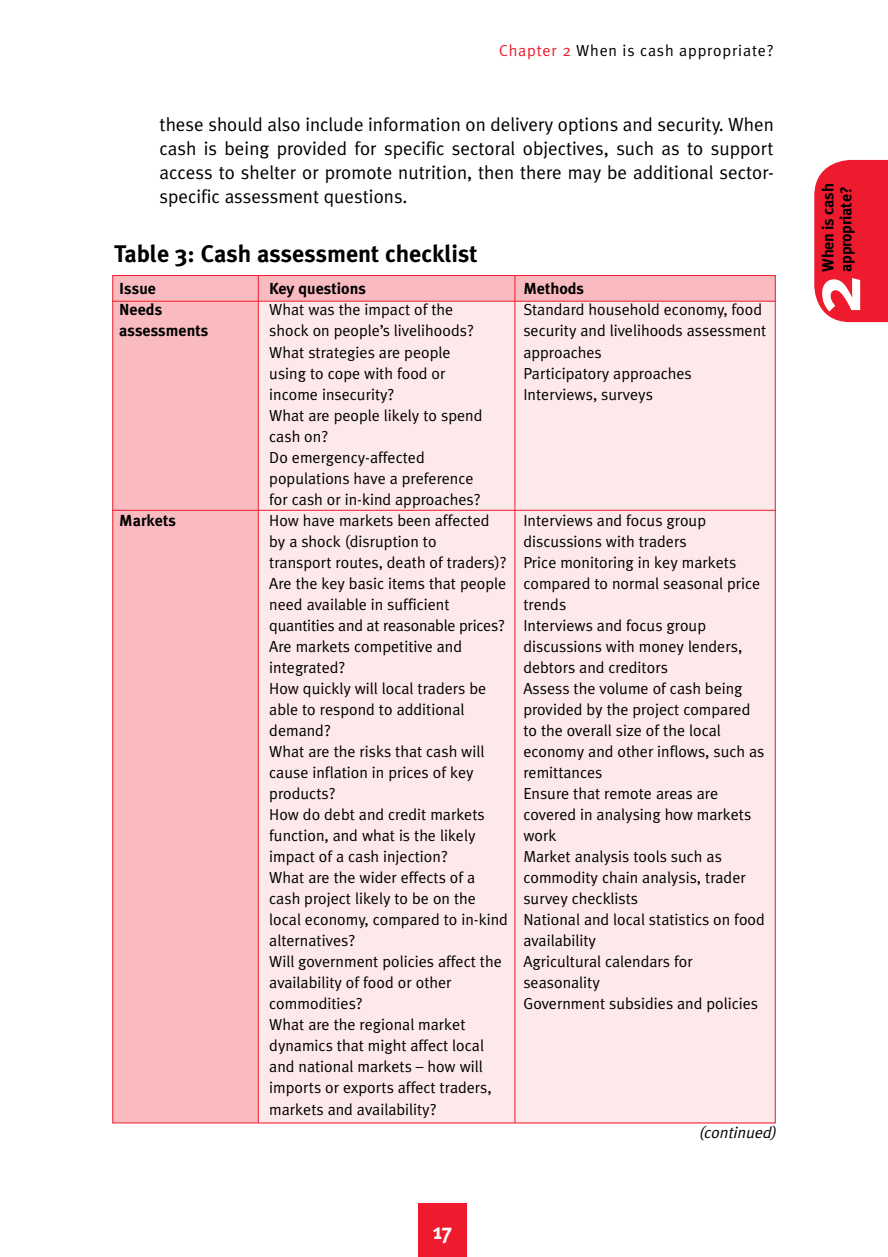
<style>
.page{position:relative;width:888px;height:1257px;background:#fff}
.page>*{position:absolute;margin:0;border:0;box-sizing:border-box;transform-origin:0 0}
.t1{font:700 72px "Meta Plus";color:#fff}
.t2{font:700 24px "Meta Plus";color:#000}
.t3{font:700 22px "Meta Plus";color:#fff}
.t4{font:19px/24px "Meta Plus Normal";color:#000;text-align:justify}
.t5{font:16px/21px "Meta Plus Normal";color:#000}
.t6{font:700 16px/18px "Meta Plus";color:#000}
.t7{font:16px "Meta Plus Normal";letter-spacing:.05em;color:#000}
.t8{font:italic 16px "Meta Plus Normal";color:#000}
.s1{color:#ed1b2d}
</style>
<div class="page">
<div style="left:418px;top:1203px;width:49px;height:53px;background:#ed1b2d"></div>
<div style="left:814px;top:160px;width:74px;height:162px;background:#ed1b2d"></div>
<div style="left:113px;top:297px;width:145px;height:825px;background:#fabbc0"></div>
<div style="left:258px;top:301px;width:517px;height:822px;background:#fde8ea"></div>
<div style="left:113px;top:276px;width:662px;height:25px;background:#fabbc0"></div>
<hr style="left:258px;top:275px;width:1px;height:847px;background:#ed1b2d">
<hr style="left:112px;top:301px;width:663px;height:1px;background:#ed1b2d">
<hr style="left:112px;top:509px;width:663px;height:1px;background:#ed1b2d">
<hr style="left:514px;top:275px;width:1px;height:847px;background:#ed1b2d">
<p class="t7" style="left:499px;top:41px;width:276px"><span class="s1">Chapter 2</span> When is cash appropriate?</p>
<p class="t4" style="left:160px;top:112px;width:616px">these should also include information on delivery options and security. When cash is being provided for specific sectoral objectives, such as to support access to shelter or promote nutrition, then there may be additional sector&shy;specific assessment questions.</p>
<h2 class="t2" style="left:114px;top:240px;width:365px">Table 3: Cash assessment checklist</h2>
<p class="t6" style="left:119px;top:280px;width:38px">Issue</p>
<p class="t6" style="left:269px;top:280px;width:98px">Key questions</p>
<p class="t6" style="left:523px;top:280px;width:62px">Methods</p>
<p class="t6" style="left:119px;top:301px;width:45px">Needs</p>
<p class="t5" style="left:269px;top:299px;width:186px">What was the impact of the</p>
<p class="t5" style="left:523px;top:299px;width:240px">Standard household economy, food</p>
<p class="t6" style="left:119px;top:322px;width:91px">assessments</p>
<p class="t5" style="left:269px;top:320px;width:206px">shock on people’s livelihoods?</p>
<p class="t5" style="left:523px;top:320px;width:244px">security and livelihoods assessment</p>
<p class="t5" style="left:269px;top:341px;width:183px">What strategies are people</p>
<p class="t5" style="left:523px;top:341px;width:80px">approaches</p>
<p class="t5" style="left:269px;top:362px;width:178px">using to cope with food or</p>
<p class="t5" style="left:523px;top:362px;width:170px">Participatory approaches</p>
<p class="t5" style="left:269px;top:383px;width:127px">income insecurity?</p>
<p class="t5" style="left:523px;top:383px;width:131px">Interviews, surveys</p>
<p class="t5" style="left:269px;top:404px;width:215px">What are people likely to spend cash on?<br>Do emergency-affected populations have a preference for cash or in-kind approaches?</p>
<p class="t6" style="left:119px;top:511px;width:58px">Markets</p>
<p class="t5" style="left:269px;top:509px;width:222px">How have markets been affected</p>
<p class="t5" style="left:523px;top:509px;width:184px">Interviews and focus group</p>
<p class="t5" style="left:269px;top:530px;width:169px">by a shock (disruption to</p>
<p class="t5" style="left:269px;top:530px;width:492px;text-indent:254px">discussions with traders<br>transport routes, death of traders)? Price monitoring in key markets Are the key basic items that people compared to normal seasonal price need available in sufficient</p>
<p class="t5" style="left:269px;top:593px;width:438px;text-indent:254px">trends<br>quantities and at reasonable prices? Interviews and focus group<br>Are markets competitive and</p>
<p class="t5" style="left:523px;top:635px;width:220px">discussions with money lenders,</p>
<p class="t5" style="left:269px;top:656px;width:78px">integrated?</p>
<p class="t5" style="left:523px;top:656px;width:146px">debtors and creditors</p>
<p class="t5" style="left:269px;top:677px;width:218px">How quickly will local traders be</p>
<p class="t5" style="left:523px;top:677px;width:221px">Assess the volume of cash being</p>
<p class="t5" style="left:269px;top:698px;width:197px">able to respond to additional</p>
<p class="t5" style="left:523px;top:698px;width:228px">provided by the project compared</p>
<p class="t5" style="left:269px;top:719px;width:63px">demand?</p>
<p class="t5" style="left:523px;top:719px;width:199px">to the overall size of the local</p>
<p class="t5" style="left:269px;top:740px;width:217px">What are the risks that cash will</p>
<p class="t5" style="left:523px;top:740px;width:243px">economy and other inflows, such as</p>
<p class="t5" style="left:269px;top:761px;width:206px">cause inflation in prices of key</p>
<p class="t5" style="left:523px;top:761px;width:81px">remittances</p>
<p class="t5" style="left:269px;top:782px;width:68px">products?</p>
<p class="t5" style="left:523px;top:782px;width:196px">Ensure that remote areas are</p>
<p class="t5" style="left:269px;top:803px;width:217px">How do debt and credit markets</p>
<p class="t5" style="left:523px;top:803px;width:229px">covered in analysing how markets</p>
<p class="t5" style="left:269px;top:824px;width:208px">function, and what is the likely</p>
<p class="t5" style="left:523px;top:824px;width:35px">work</p>
<p class="t5" style="left:269px;top:845px;width:180px">impact of a cash injection?</p>
<p class="t5" style="left:523px;top:845px;width:200px">Market analysis tools such as</p>
<p class="t5" style="left:269px;top:866px;width:207px">What are the wider effects of a</p>
<p class="t5" style="left:523px;top:866px;width:224px">commodity chain analysis, trader</p>
<p class="t5" style="left:269px;top:887px;width:208px">cash project likely to be on the</p>
<p class="t5" style="left:269px;top:887px;width:497px;text-indent:254px">survey checklists<br>local economy, compared to in-kind National and local statistics on food alternatives?</p>
<p class="t5" style="left:523px;top:929px;width:74px">availability</p>
<p class="t5" style="left:269px;top:950px;width:234px">Will government policies affect the</p>
<p class="t5" style="left:523px;top:950px;width:171px">Agricultural calendars for</p>
<p class="t5" style="left:269px;top:971px;width:184px">availability of food or other</p>
<p class="t5" style="left:523px;top:971px;width:78px">seasonality</p>
<p class="t5" style="left:269px;top:992px;width:95px">commodities?</p>
<p class="t5" style="left:523px;top:992px;width:236px">Government subsidies and policies</p>
<p class="t5" style="left:269px;top:1013px;width:224px">What are the regional market dynamics that might affect local and national markets – how will imports or exports affect traders, markets and availability?</p>
<h3 class="t3" style="left:433px;top:1218px;width:20px">17</h3>
<p class="t8" style="left:698px;top:1123px;width:79px">(continued)</p>
<p class="t6" style="left:819px;top:272px;width:90px;rotate:-90deg">When is cash appropriate?</p>
<h1 class="t1" style="left:793px;top:314px;width:35px;rotate:-90deg">2</h1>
</div>
